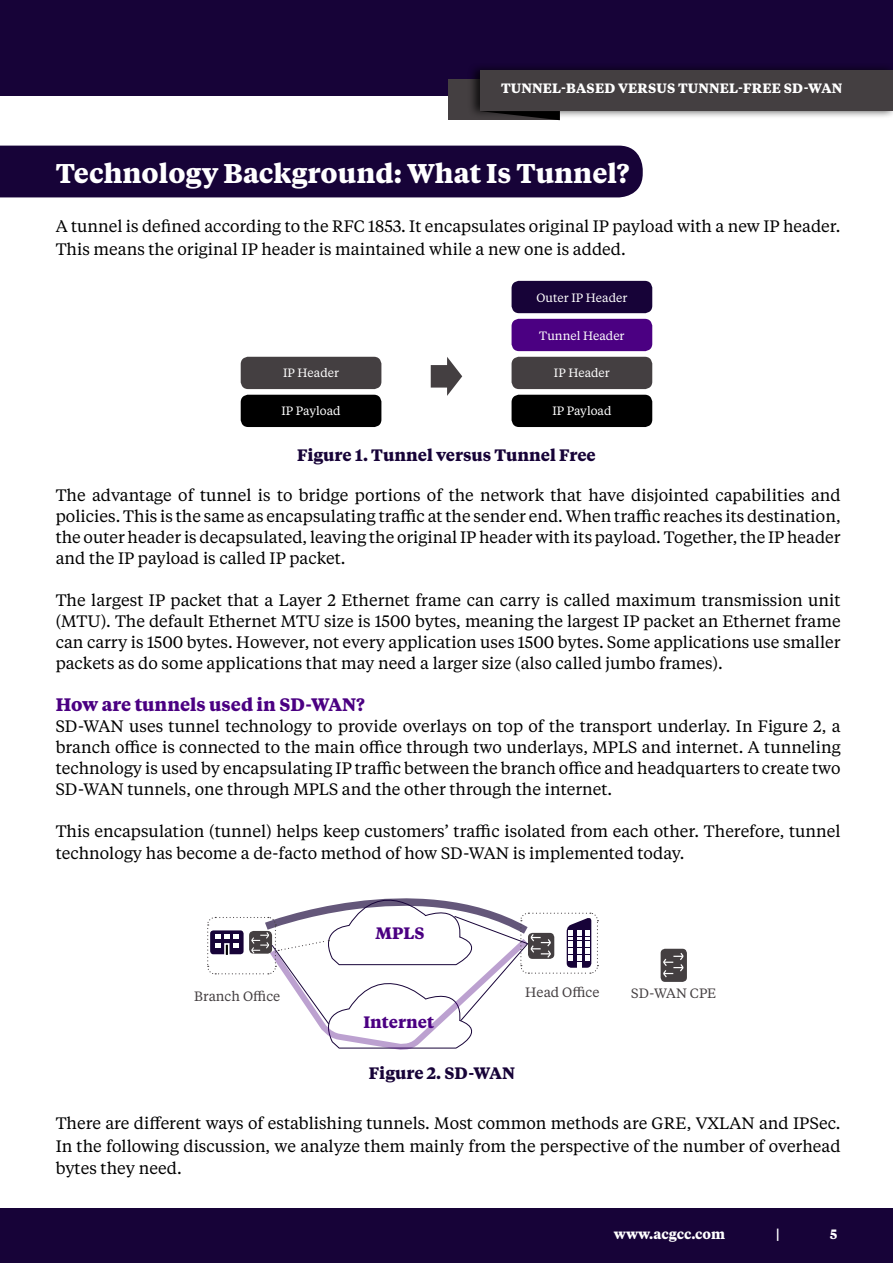
<style>
.page{position:relative;width:893px;height:1263px;background:#fff}
.page>*{position:absolute;margin:0;border:0;box-sizing:border-box;transform-origin:0 0}
.t1{font:700 27px "Tiempos Text";color:#fff}
.t2{font:700 18px "Tiempos Text";color:#4b0082}
.t3{font:16.5px/21px "Tiempos Text";color:#000;text-align:justify}
.t4{font:700 16.5px "Tiempos Text";color:#170338}
.t5{font:700 16.5px "Tiempos Text";color:#4b0082}
.t6{font:700 13.5px "Tiempos Text";letter-spacing:.015em;color:#fff}
.t7{font:13.5px "Tiempos Text";color:#443f41}
.t8{font:12px "Tiempos Text";color:#fff}
</style>
<div class="page">
<div style="left:0;top:146px;width:643px;height:51px;background:#170338"></div>
<div style="left:0;top:0;width:893px;height:95px;background:#170338"></div>
<div style="left:0;top:1209px;width:893px;height:54px;background:#170338"></div>
<div style="left:241px;top:395px;width:140px;height:32px;background:#000;border-radius:8px"></div>
<div style="left:512px;top:395px;width:140px;height:32px;background:#000;border-radius:8px"></div>
<div style="left:512px;top:319px;width:140px;height:32px;background:#4b0082;border-radius:8px"></div>
<div style="left:241px;top:357px;width:140px;height:32px;background:#443f41;border-radius:8px"></div>
<div style="left:512px;top:357px;width:140px;height:32px;background:#443f41;border-radius:8px"></div>
<div style="left:512px;top:281px;width:140px;height:32px;background:#170338;border-radius:8px"></div>
<div style="left:661px;top:949px;width:26px;height:33px;background:#443f41;border-radius:4px"></div>
<svg style="left:663px;top:953px;width:21px;height:25px"></svg>
<div style="left:448px;top:80px;width:112px;height:40px;background:#443f41"></div>
<div style="left:467px;top:62px;width:426px;height:57px;background:#000;opacity:.75"></div>
<div style="left:480px;top:70px;width:413px;height:41px;background:#443f41"></div>
<svg style="left:480px;top:111px;width:80px;height:9px"></svg>
<svg style="left:207px;top:898px;width:392px;height:152px"></svg>
<div style="left:431px;top:365px;width:19px;height:23px;background:#443f41"></div>
<svg style="left:447px;top:357px;width:15px;height:39px"></svg>
<p class="t6" style="left:501px;top:79px;width:343px">TUNNEL-BASED VERSUS TUNNEL-FREE SD-WAN</p>
<h1 class="t1" style="left:56px;top:154px;width:575px">Technology Background: What Is Tunnel?</h1>
<p class="t3" style="left:56px;top:214px;width:786px;line-height:22.5px">A tunnel is defined according to the RFC 1853. It encapsulates original IP payload with a new IP header.<br>This means the original IP header is maintained while a new one is added.</p>
<p class="t8" style="left:536px;top:290px;width:92px">Outer IP Header</p>
<p class="t8" style="left:539px;top:328px;width:87px">Tunnel Header</p>
<p class="t8" style="left:283px;top:364px;width:57px">IP Header</p>
<p class="t8" style="left:554px;top:364px;width:57px">IP Header</p>
<p class="t8" style="left:281px;top:402px;width:61px">IP Payload</p>
<p class="t8" style="left:552px;top:402px;width:61px">IP Payload</p>
<p class="t4" style="left:297px;top:443px;width:300px">Figure 1. Tunnel versus Tunnel Free</p>
<p class="t3" style="left:56px;top:484px;width:786px">The advantage of tunnel is to bridge portions of the network that have disjointed capabilities and policies. This is the same as encapsulating traffic at the sender end. When traffic reaches its destination, the outer header is decapsulated, leaving the original IP header with its payload. Together, the IP header and the IP payload is called IP packet.</p>
<p class="t3" style="left:56px;top:589px;width:786px">The largest IP packet that a Layer 2 Ethernet frame can carry is called maximum transmission unit (MTU). The default Ethernet MTU size is 1500 bytes, meaning the largest IP packet an Ethernet frame can carry is 1500 bytes. However, not every application uses 1500 bytes. Some applications use smaller packets as do some applications that may need a larger size (also called jumbo frames).</p>
<p class="t2" style="left:56px;top:691px;width:311px">How are tunnels used in SD-WAN?</p>
<p class="t3" style="left:56px;top:715px;width:786px">SD-WAN uses tunnel technology to provide overlays on top of the transport underlay. In Figure 2, a branch office is connected to the main office through two underlays, MPLS and internet. A tunneling technology is used by encapsulating IP traffic between the branch office and headquarters to create two SD-WAN tunnels, one through MPLS and the other through the internet.</p>
<p class="t3" style="left:56px;top:819px;width:786px;line-height:22.5px">This encapsulation (tunnel) helps keep customers’ traffic isolated from each other. Therefore, tunnel technology has become a de-facto method of how SD-WAN is implemented today.</p>
<p class="t5" style="left:376px;top:921px;width:50px">MPLS</p>
<p class="t7" style="left:194px;top:987px;width:88px">Branch Office</p>
<p class="t7" style="left:525px;top:983px;width:76px">Head Office</p>
<p class="t7" style="left:631px;top:984px;width:87px">SD-WAN CPE</p>
<p class="t5" style="left:363px;top:1011px;width:72px">Internet</p>
<p class="t4" style="left:369px;top:1061px;width:147px">Figure 2. SD-WAN</p>
<p class="t3" style="left:56px;top:1111px;width:786px;line-height:22.5px">There are different ways of establishing tunnels. Most common methods are GRE, VXLAN and IPSec.<br>In the following discussion, we analyze them mainly from the perspective of the number of overhead bytes they need.</p>
<p class="t6" style="left:614px;top:1225px;width:113px">www.acgcc.com</p>
<p class="t6" style="left:776px;top:1225px;width:6px">|</p>
<p class="t6" style="left:830px;top:1225px;width:9px">5</p>
</div>
